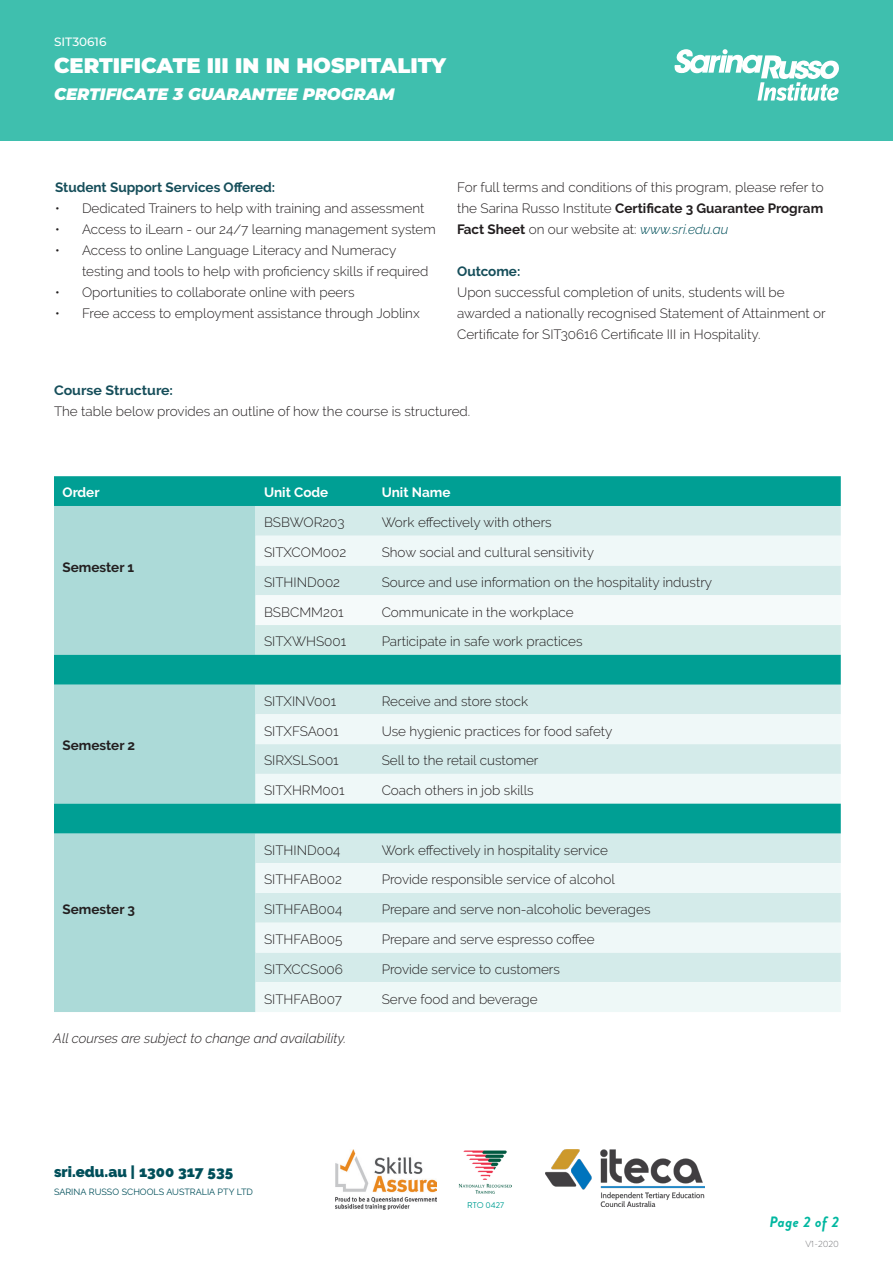
<style>
.page{position:relative;width:893px;height:1263px;background:#fff}
.page>*{position:absolute;margin:0;border:0;box-sizing:border-box;transform-origin:0 0}
.t1{font:900 21px "Montserrat";color:#fff}
.t2{font:italic 900 16.5px "Montserrat";letter-spacing:-.005em;color:#fff}
.t3{font:900 15px "Raleway";color:#004f5a}
.t4{font:italic 700 15px "Brandon Grotesque";letter-spacing:.03em;color:#00b7a0}
.t5{font:300 13.5px/21px "Raleway";color:#231f20}
.t6{font:italic 300 13.5px "Raleway";color:#231f20}
.t7{font:700 13.5px "Raleway";color:#164e5a}
.t8{font:700 13.5px "Raleway";color:#231f20}
.t9{font:700 13.5px "Raleway";color:#fff}
.t10{font:500 12px "Montserrat";color:#fff}
.t11{font:9px "Raleway";color:#004f5a}
.t12{font:300 9px "Brandon Grotesque";color:#6c6d70}
.t13{font:8.4px "Brandon Grotesque";color:#009f94}
.s1{font-weight:700}
.s2{font-style:italic;color:#004f5a}
.s3{font-weight:700;color:#164e5a}
</style>
<div class="page">
<div style="left:0;top:0;width:893px;height:141px;background:#3fbfae"></div>
<svg style="left:675px;top:49px;width:164px;height:52px"></svg>
<img style="left:458px;top:1150px;width:54px;height:43px">
<img style="left:545px;top:1150px;width:160px;height:56px">
<img style="left:336px;top:1150px;width:101px;height:59px">
<div style="left:54px;top:476px;width:787px;height:30px;background:#009f94"></div>
<div style="left:54px;top:506px;width:202px;height:506px;background:#acdad8"></div>
<div style="left:256px;top:506px;width:585px;height:476px;background:#d4ebea"></div>
<svg style="left:256px;top:536px;width:585px;height:416px"></svg>
<svg style="left:256px;top:595px;width:585px;height:60px"></svg>
<svg style="left:54px;top:655px;width:787px;height:178px"></svg>
<div style="left:256px;top:982px;width:585px;height:30px;background:#eef8f7"></div>
<p class="t10" style="left:54px;top:33px;width:54px">SIT30616</p>
<h1 class="t1" style="left:54px;top:50px;width:394px">CERTIFICATE III IN IN HOSPITALITY</h1>
<p class="t2" style="left:54px;top:82px;width:342px">CERTIFICATE 3 GUARANTEE PROGRAM</p>
<p class="t7" style="left:55px;top:179px;width:222px">Student Support Services Offered:</p>
<p class="t5" style="left:55px;top:197px;width:371px">• Dedicated Trainers to help with training and assessment</p>
<p class="t5" style="left:55px;top:218px;width:382px">• Access to iLearn - our 24/7 learning management system</p>
<p class="t5" style="left:82px;top:239px;width:348px;text-indent:-27px">• Access to online Language Literacy and Numeracy testing and tools to help with proficiency skills if required</p>
<p class="t5" style="left:55px;top:281px;width:301px">• Oportunities to collaborate online with peers</p>
<p class="t5" style="left:55px;top:302px;width:366px">• Free access to employment assistance through Joblinx</p>
<p class="t5" style="left:457px;top:176px;width:368px;text-align:justify">For full terms and conditions of this program, please refer to the Sarina Russo Institute <span class="s1">Certificate 3 Guarantee Program Fact Sheet</span> on our website at: <span class="s2">www.sri.edu.au</span></p>
<p class="t7" style="left:457px;top:263px;width:65px">Outcome:</p>
<p class="t5" style="left:457px;top:281px;width:370px">Upon successful completion of units, students will be awarded a nationally recognised Statement of Attainment or<br>Certificate for SIT30616 Certificate III in Hospitality.</p>
<p class="t5" style="left:54px;top:380px;width:418px"><span class="s3">Course Structure:<br></span>The table below provides an outline of how the course is structured.</p>
<p class="t9" style="left:63px;top:485px;width:39px">Order</p>
<p class="t9" style="left:264px;top:485px;width:66px">Unit Code</p>
<p class="t9" style="left:382px;top:485px;width:70px">Unit Name</p>
<p class="t8" style="left:63px;top:559px;width:73px">Semester 1</p>
<p class="t8" style="left:63px;top:738px;width:74px">Semester 2</p>
<p class="t5" style="left:264px;top:512px;width:82px">BSBWOR203</p>
<p class="t5" style="left:382px;top:512px;width:172px">Work effectively with others</p>
<p class="t5" style="left:264px;top:542px;width:84px">SITXCOM002</p>
<p class="t5" style="left:382px;top:542px;width:214px">Show social and cultural sensitivity</p>
<p class="t5" style="left:264px;top:571px;width:78px">SITHIND002</p>
<p class="t5" style="left:382px;top:571px;width:332px">Source and use information on the hospitality industry</p>
<p class="t5" style="left:264px;top:601px;width:81px">BSBCMM201</p>
<p class="t5" style="left:382px;top:601px;width:194px">Communicate in the workplace</p>
<p class="t5" style="left:264px;top:631px;width:84px">SITXWHS001</p>
<p class="t5" style="left:382px;top:631px;width:202px">Participate in safe work practices</p>
<p class="t5" style="left:264px;top:690px;width:74px">SITXINV001</p>
<p class="t5" style="left:382px;top:690px;width:148px">Receive and store stock</p>
<p class="t5" style="left:264px;top:720px;width:76px">SITXFSA001</p>
<p class="t5" style="left:382px;top:720px;width:232px">Use hygienic practices for food safety</p>
<p class="t5" style="left:264px;top:750px;width:76px">SIRXSLS001</p>
<p class="t5" style="left:382px;top:750px;width:158px">Sell to the retail customer</p>
<p class="t5" style="left:264px;top:780px;width:82px">SITXHRM001</p>
<p class="t5" style="left:382px;top:780px;width:154px">Coach others in job skills</p>
<p class="t5" style="left:264px;top:839px;width:78px">SITHIND004</p>
<p class="t5" style="left:382px;top:839px;width:228px">Work effectively in hospitality service</p>
<p class="t5" style="left:264px;top:869px;width:79px">SITHFAB002</p>
<p class="t5" style="left:382px;top:869px;width:235px">Provide responsible service of alcohol</p>
<p class="t5" style="left:264px;top:899px;width:80px">SITHFAB004</p>
<p class="t5" style="left:382px;top:899px;width:270px">Prepare and serve non-alcoholic beverages</p>
<p class="t5" style="left:264px;top:929px;width:80px">SITHFAB005</p>
<p class="t5" style="left:382px;top:929px;width:214px">Prepare and serve espresso coffee</p>
<p class="t5" style="left:264px;top:958px;width:80px">SITXCCS006</p>
<p class="t5" style="left:382px;top:958px;width:180px">Provide service to customers</p>
<p class="t5" style="left:264px;top:988px;width:79px">SITHFAB007</p>
<p class="t5" style="left:382px;top:988px;width:157px">Serve food and beverage</p>
<p class="t6" style="left:53px;top:1031px;width:294px">All courses are subject to change and availability.</p>
<p class="t8" style="left:63px;top:902px;width:74px">Semester 3</p>
<p class="t3" style="left:54px;top:1163px;width:181px">sri.edu.au | 1300 317 535</p>
<p class="t11" style="left:54px;top:1186px;width:200px">SARINA RUSSO SCHOOLS AUSTRALIA PTY LTD</p>
<p class="t13" style="left:467px;top:1199px;width:38px">RTO 0427</p>
<p class="t4" style="left:770px;top:1211px;width:71px">Page 2 of 2</p>
<p class="t12" style="left:805px;top:1237px;width:35px">V1-2020</p>
</div>
